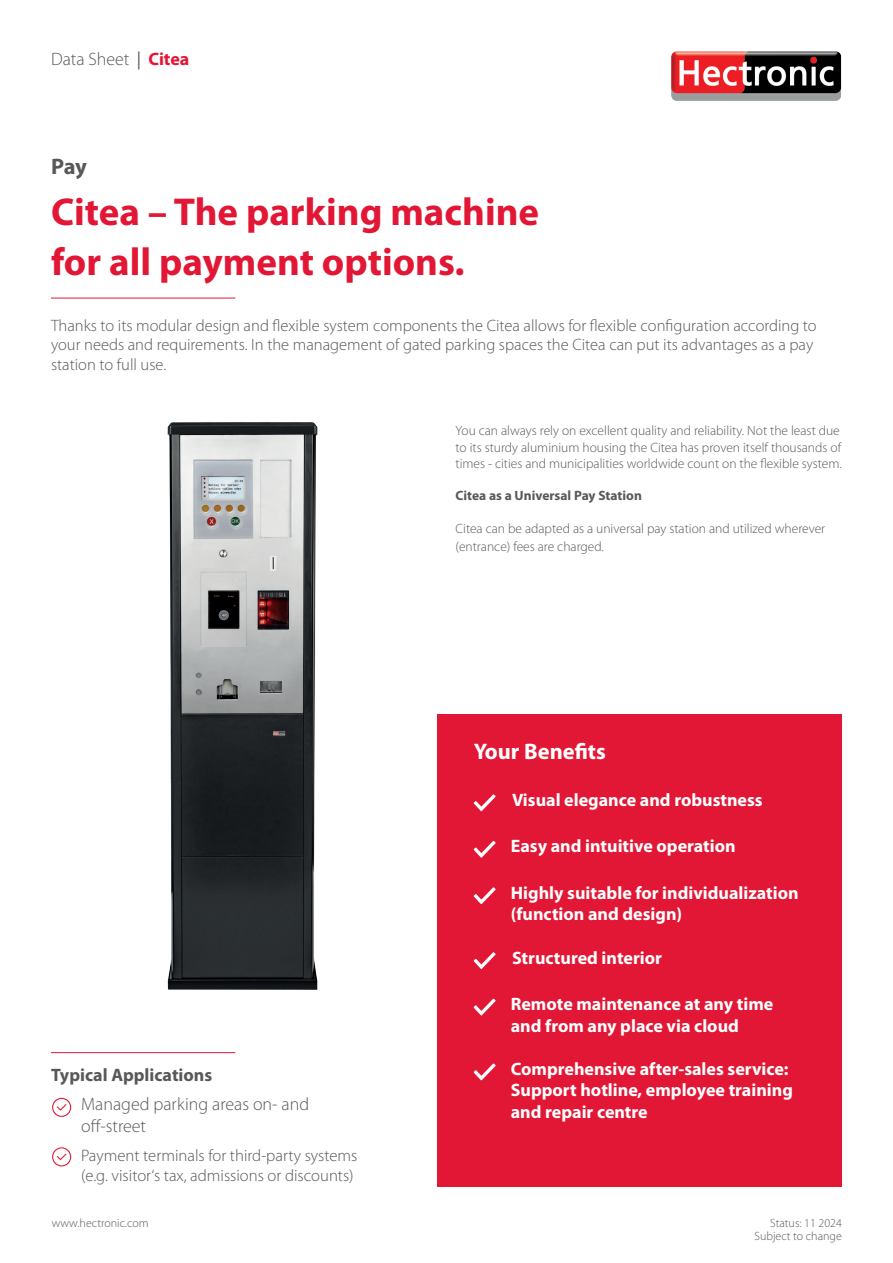
<style>
.page{position:relative;width:893px;height:1263px;background:#fff}
.page>*{position:absolute;margin:0;border:0;box-sizing:border-box;transform-origin:0 0}
.t1{font:700 39px/50.6px "Myriad Pro";color:#e21735}
.t2{font:700 22.5px "Myriad Pro";color:#fff}
.t3{font:700 22.5px "Myriad Pro";color:#57585a}
.t4{font:700 18px/21.6px "Myriad Pro";color:#fff}
.t5{font:300 18px/21.6px "Myriad Pro";color:#57585a}
.t6{font:700 18px "Myriad Pro";color:#57585a}
.t7{font:300 16.65px/20px "Myriad Pro";color:#57585a}
.t8{font:300 16.5px/19.8px "Myriad Pro";color:#57585a}
.t9{font:300 13.5px/16.2px "Myriad Pro";color:#57585a}
.t10{font:700 13.5px "Myriad Pro";color:#57585a}
.t11{font:300 12px/13.5px "Myriad Pro";color:#57585a;text-align:right}
.s1{font-weight:400}
.s2{font-weight:700;color:#e21735}
</style>
<div class="page">
<img style="left:672px;top:52px;width:170px;height:49px">
<hr style="left:51px;top:298px;width:184px;height:1px;background:#e21735">
<hr style="left:51px;top:1052px;width:184px;height:1px;background:#e21735">
<div style="left:437px;top:714px;width:405px;height:472px;background:#e21735"></div>
<svg style="left:52px;top:1098px;width:19px;height:19px"></svg>
<svg style="left:474px;top:794px;width:22px;height:17px"></svg>
<svg style="left:474px;top:841px;width:22px;height:17px"></svg>
<svg style="left:474px;top:887px;width:22px;height:17px"></svg>
<svg style="left:474px;top:952px;width:22px;height:17px"></svg>
<svg style="left:474px;top:999px;width:22px;height:16px"></svg>
<svg style="left:474px;top:1063px;width:22px;height:17px"></svg>
<svg style="left:52px;top:1147px;width:19px;height:19px"></svg>
<img style="left:167px;top:422px;width:151px;height:568px">
<h3 class="t5" style="left:51px;top:48px;width:140px">Data Sheet <span class="s1">|</span> <span class="s2">Citea</span></h3>
<h2 class="t3" style="left:51px;top:152px;width:38px">Pay</h2>
<h1 class="t1" style="left:51px;top:185px;width:490px">Citea – The parking machine for all payment options.</h1>
<p class="t8" style="left:51px;top:315px;width:767px">Thanks to its modular design and flexible system components the Citea allows for flexible configuration according to your needs and requirements. In the management of gated parking spaces the Citea can put its advantages as a pay station to full use.</p>
<h3 class="t6" style="left:51px;top:1063px;width:163px">Typical Applications</h3>
<h3 class="t5" style="left:81px;top:1094px;width:230px">Managed parking areas on- and off-street</h3>
<p class="t7" style="left:81px;top:1145px;width:278px">Payment terminals for third-party systems (e.g. visitor‘s tax, admissions or discounts)</p>
<p class="t11" style="left:52px;top:1216px;width:98px">www.hectronic.com</p>
<p class="t9" style="left:455px;top:423px;width:388px">You can always rely on excellent quality and reliability. Not the least due to its sturdy aluminium housing the Citea has proven itself thousands of times - cities and municipalities worldwide count on the flexible system.</p>
<p class="t10" style="left:455px;top:487px;width:188px">Citea as a Universal Pay Station</p>
<p class="t9" style="left:455px;top:519px;width:371px;line-height:18px">Citea can be adapted as a universal pay station and utilized wherever (entrance) fees are charged.</p>
<h2 class="t2" style="left:474px;top:737px;width:134px">Your Benefits</h2>
<h3 class="t4" style="left:512px;top:788px;width:252px">Visual elegance and robustness</h3>
<h3 class="t4" style="left:511px;top:835px;width:226px">Easy and intuitive operation</h3>
<h3 class="t4" style="left:511px;top:881px;width:289px">Highly suitable for individualization (function and design)</h3>
<h3 class="t4" style="left:512px;top:946px;width:151px">Structured interior</h3>
<h3 class="t4" style="left:511px;top:992px;width:264px">Remote maintenance at any time and from any place via cloud</h3>
<h3 class="t4" style="left:511px;top:1057px;width:284px">Comprehensive after-sales service:<br>Support hotline, employee training and repair centre</h3>
<p class="t11" style="left:754px;top:1216px;width:89px">Status: 11 2024<br>Subject to change</p>
</div>
